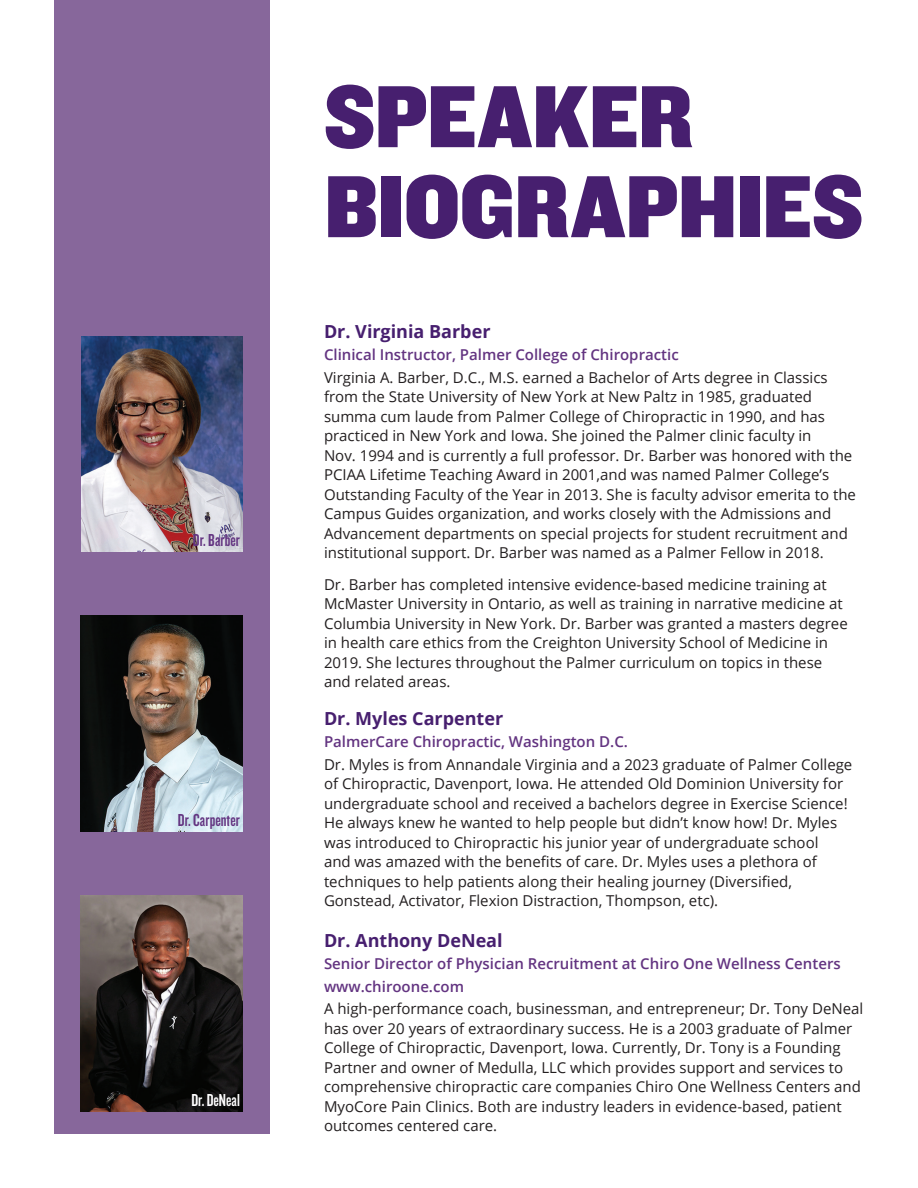
<style>
.page{position:relative;width:918px;height:1188px;background:#fff}
.page>*{position:absolute;margin:0;border:0;box-sizing:border-box;transform-origin:0 0}
.t1{font:91.5px/90px "Knockout HTF71 Full Middlewt";letter-spacing:-.015em;color:#471f6f}
.t2{font:700 18px "Open Sans";color:#471f6f}
.t3{font:18px "Knockout HTF48 Featherweight";letter-spacing:.005em;color:#633481}
.t4{font:18px "Knockout HTF48 Featherweight";color:#fff}
.t5{font:15px/19.5px "Open Sans";color:#231f20}
.t6{font:600 15px "Open Sans";color:#633481}
</style>
<div class="page">
<div style="left:54px;top:0;width:216px;height:1134px;background:#87679b"></div>
<img style="left:81px;top:336px;width:162px;height:216px">
<img style="left:81px;top:616px;width:162px;height:216px">
<img style="left:81px;top:896px;width:162px;height:216px">
<p class="t3" style="left:193px;top:531px;width:49px">Dr. Barber</p>
<p class="t3" style="left:178px;top:811px;width:64px">Dr. Carpenter</p>
<p class="t4" style="left:191px;top:1091px;width:50px">Dr. DeNeal</p>
<p class="t1" style="left:324px;top:74px;width:541px">SPEAKER<br>BIOGRAPHIES</p>
<p class="t2" style="left:324px;top:319px;width:168px">Dr. Virginia Barber</p>
<p class="t6" style="left:324px;top:345px;width:356px">Clinical Instructor, Palmer College of Chiropractic</p>
<p class="t5" style="left:324px;top:367px;width:534px">Virginia A. Barber, D.C., M.S. earned a Bachelor of Arts degree in Classics from the State University of New York at New Paltz in 1985, graduated summa cum laude from Palmer College of Chiropractic in 1990, and has practiced in New York and Iowa. She joined the Palmer clinic faculty in<br>Nov. 1994 and is currently a full professor. Dr. Barber was honored with the PCIAA Lifetime Teaching Award in 2001,and was named Palmer College’s Outstanding Faculty of the Year in 2013. She is faculty advisor emerita to the Campus Guides organization, and works closely with the Admissions and Advancement departments on special projects for student recruitment and institutional support. Dr. Barber was named as a Palmer Fellow in 2018.</p>
<p class="t5" style="left:324px;top:574px;width:525px">Dr. Barber has completed intensive evidence-based medicine training at McMaster University in Ontario, as well as training in narrative medicine at Columbia University in New York. Dr. Barber was granted a masters degree in health care ethics from the Creighton University School of Medicine in 2019. She lectures throughout the Palmer curriculum on topics in these and related areas.</p>
<p class="t2" style="left:324px;top:706px;width:181px">Dr. Myles Carpenter</p>
<p class="t6" style="left:324px;top:732px;width:305px">PalmerCare Chiropractic, Washington D.C.</p>
<p class="t5" style="left:324px;top:754px;width:530px">Dr. Myles is from Annandale Virginia and a 2023 graduate of Palmer College of Chiropractic, Davenport, Iowa. He attended Old Dominion University for undergraduate school and received a bachelors degree in Exercise Science!<br>He always knew he wanted to help people but didn’t know how! Dr. Myles was introduced to Chiropractic his junior year of undergraduate school<br>and was amazed with the benefits of care. Dr. Myles uses a plethora of techniques to help patients along their healing journey (Diversified, Gonstead, Activator, Flexion Distraction, Thompson, etc).</p>
<p class="t2" style="left:324px;top:928px;width:180px">Dr. Anthony DeNeal</p>
<p class="t6" style="left:324px;top:954px;width:518px">Senior Director of Physician Recruitment at Chiro One Wellness Centers</p>
<p class="t6" style="left:324px;top:976px;width:142px">www.chiroone.com</p>
<p class="t5" style="left:324px;top:999px;width:541px">A high-performance coach, businessman, and entrepreneur; Dr. Tony DeNeal has over 20 years of extraordinary success. He is a 2003 graduate of Palmer College of Chiropractic, Davenport, Iowa. Currently, Dr. Tony is a Founding Partner and owner of Medulla, LLC which provides support and services to comprehensive chiropractic care companies Chiro One Wellness Centers and MyoCore Pain Clinics. Both are industry leaders in evidence-based, patient outcomes centered care.</p>
</div>
